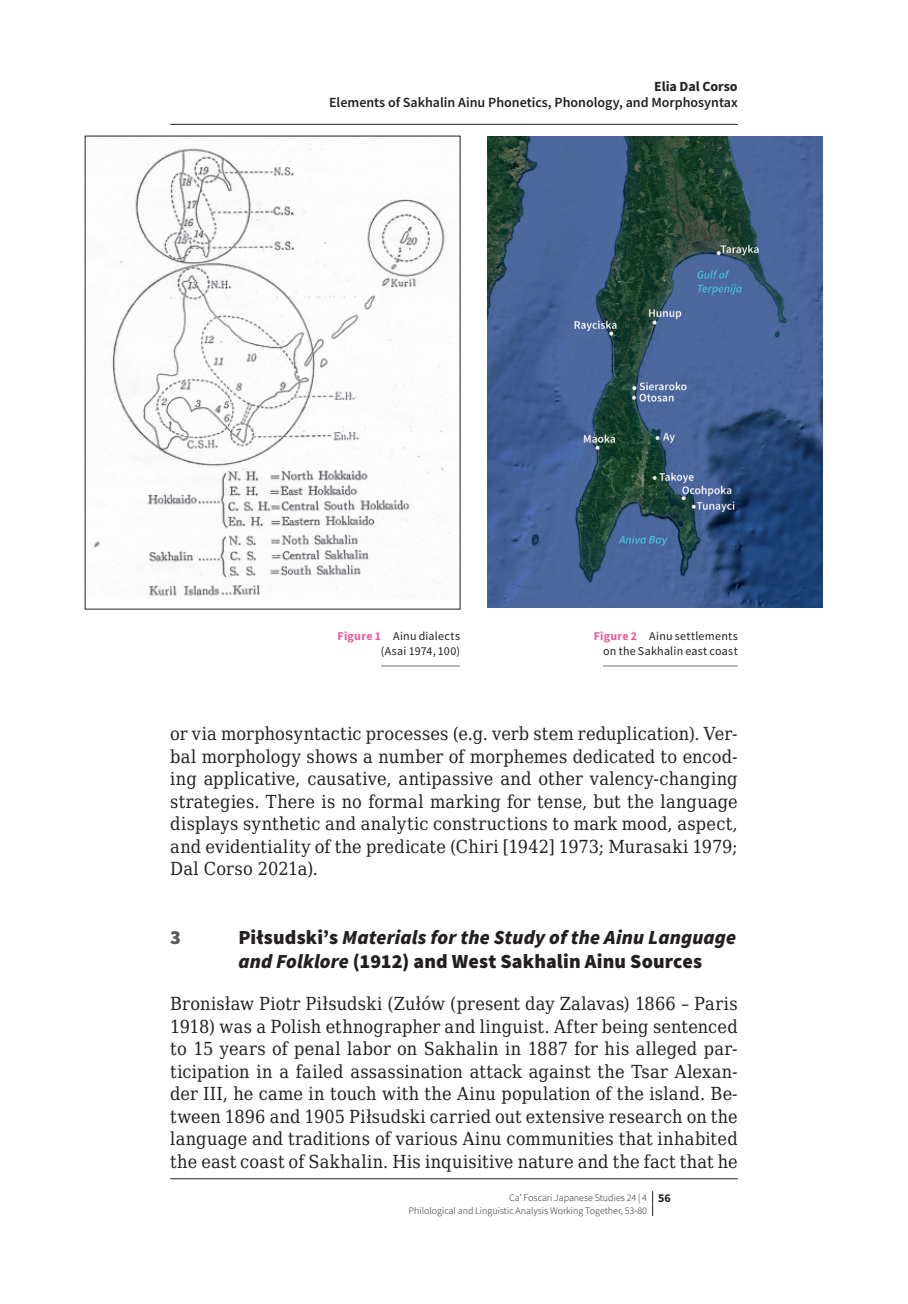
<style>
.page{position:relative;width:908px;height:1304px;background:#fff}
.page>*{position:absolute;margin:0;border:0;box-sizing:border-box;transform-origin:0 0}
.t1{font:italic 900 20px/23.8px "Source Sans Pro";letter-spacing:.005em;color:#231f20}
.t2{font:900 20px "Source Sans Pro";color:#57585a}
.t3{font:18px/22.4px "DejaVu Serif Condensed";letter-spacing:.015em;color:#231f20;text-align:justify}
.t4{font:600 14px "Source Sans Pro";color:#231f20}
.t5{font:700 14px "Source Sans Pro";color:#231f20}
.t6{font:12px/15px "Source Sans Pro";letter-spacing:.025em;color:#231f20;text-align:right}
.t7{font:300 10px/12.4px "Source Sans Pro";color:#231f20}
.s1{font-weight:700;color:#ef59a1}
.s2{font-style:normal}
.s3{font-weight:700;font-size:12px}
</style>
<div class="page">
<svg style="left:652px;top:1191px;width:1px;height:25px"></svg>
<img style="left:93px;top:140px;width:357px;height:456px">
<hr style="left:380px;top:666px;width:80px;height:1px;background:#6c6d70">
<hr style="left:603px;top:666px;width:134px;height:1px;background:#6c6d70">
<img style="left:487px;top:136px;width:335px;height:472px">
<hr style="left:170px;top:124px;width:567px;height:1px;background:#231f20">
<hr style="left:170px;top:1178px;width:567px;height:1px;background:#231f20">
<p class="t5" style="left:653px;top:77px;width:85px">Elia Dal Corso</p>
<p class="t4" style="left:329px;top:94px;width:410px">Elements of Sakhalin Ainu Phonetics, Phonology, and Morphosyntax</p>
<p class="t6" style="left:337px;top:628px;width:124px"><span class="s1">Figure 1</span> Ainu dialects (Asai 1974, 100)</p>
<p class="t6" style="left:593px;top:628px;width:145px"><span class="s1">Figure 2</span> Ainu settlements on the Sakhalin east coast</p>
<p class="t3" style="left:170px;top:722px;width:568px">or via morphosyntactic processes (e.g. verb stem reduplication). Ver&shy;bal morphology shows a number of morphemes dedicated to encod&shy;ing applicative, causative, antipassive and other valency-changing strategies. There is no formal marking for tense, but the language displays synthetic and analytic constructions to mark mood, aspect, and evidentiality of the predicate (Chiri [1942] 1973; Murasaki 1979; Dal Corso 2021a).</p>
<p class="t2" style="left:170px;top:924px;width:12px">3</p>
<p class="t1" style="left:238px;top:925px;width:499px"><span class="s2">Piłsudski’s</span> Materials for the Study of the Ainu Language and Folklore <span class="s2">(1912) and West Sakhalin Ainu Sources</span></p>
<p class="t3" style="left:170px;top:992px;width:568px">Bronisław Piotr Piłsudski (Zułów (present day Zalavas) 1866 – Paris 1918) was a Polish ethnographer and linguist. After being sentenced to 15 years of penal labor on Sakhalin in 1887 for his alleged par&shy;ticipation in a failed assassination attack against the Tsar Alexan&shy;der III, he came in touch with the Ainu population of the island. Be&shy;tween 1896 and 1905 Piłsudski carried out extensive research on the language and traditions of various Ainu communities that inhabited the east coast of Sakhalin. His inquisitive nature and the fact that he</p>
<p class="t7" style="left:408px;top:1191px;width:264px;text-indent:100px">Ca’ Foscari Japanese Studies 24 | 4 <span class="s3">56<br></span>Philological and Linguistic Analysis Working Together, 53-80</p>
</div>
